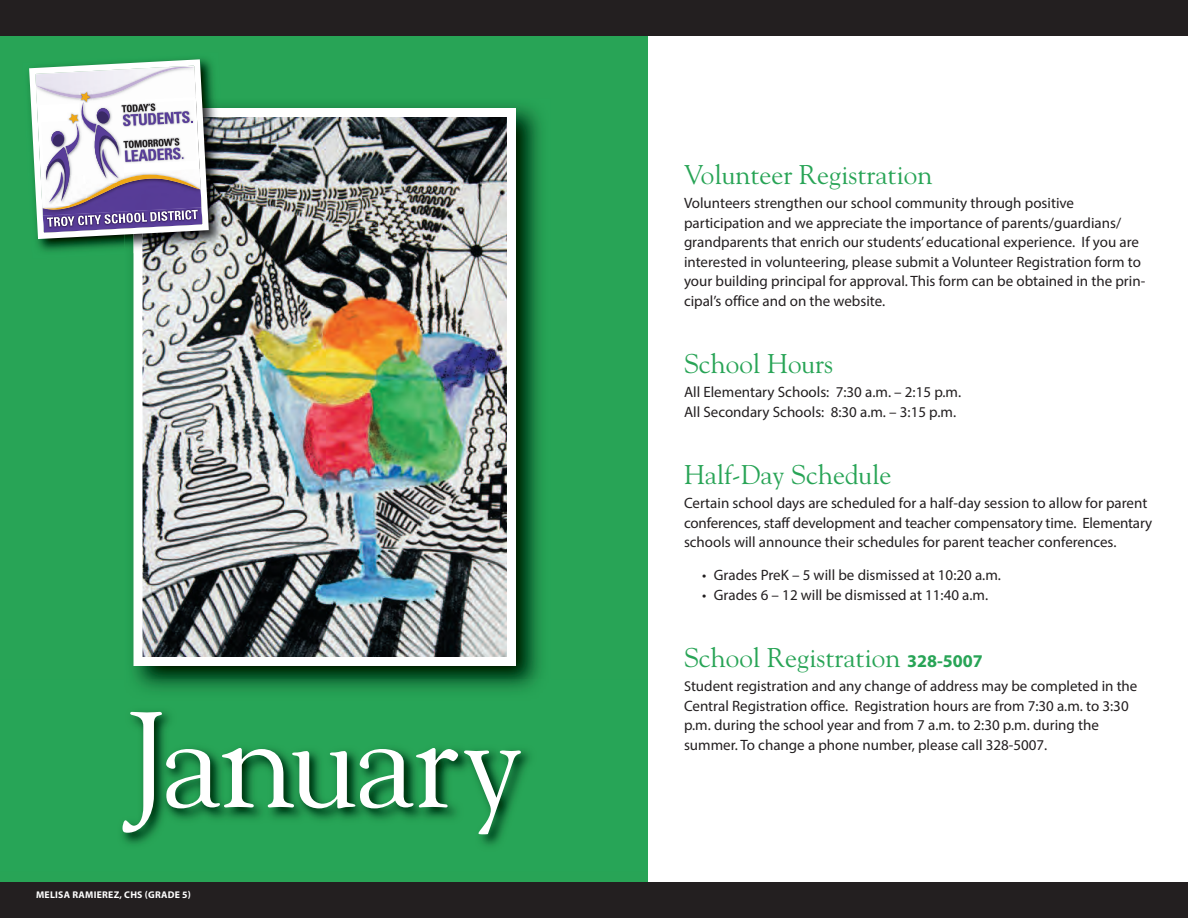
<style>
.page{position:relative;width:1188px;height:918px;background:#28a456}
.page>*{position:absolute;margin:0;border:0;box-sizing:border-box;transform-origin:0 0}
.t1{font:135px "Goudy";letter-spacing:-.015em;color:#fff}
.t2{font:27px "Goudy";color:#28a456}
.t3{font:15px/19.5px "Myriad Pro";color:#231f20}
.t4{font:700 9.75px "Myriad Pro";letter-spacing:.025em;color:#fff}
.s1{font-family:"Myriad Pro";font-weight:700;font-size:18px}
.s2{font-size:14.25px}
</style>
<div class="page">
<div style="left:648px;top:36px;width:540px;height:846px;background:#fff"></div>
<div style="left:0;top:0;width:1188px;height:36px;background:#231f20"></div>
<div style="left:0;top:882px;width:1188px;height:36px;background:#231f20"></div>
<img style="left:122px;top:711px;width:408px;height:135px">
<img style="left:132px;top:104px;width:409px;height:587px">
<img style="left:144px;top:118px;width:362px;height:538px">
<div style="left:134px;top:108px;width:382px;height:558px;border:9px solid #fff"></div>
<img style="left:37px;top:70px;width:184px;height:189px">
<img style="left:142px;top:117px;width:87px;height:136px">
<svg style="left:29px;top:58px;width:183px;height:184px;background:#b3b5c1"></svg>
<h1 class="t1" style="left:125px;top:681px;width:399px">January</h1>
<p class="t4" style="left:36px;top:891px;width:156px">MELISA RAMIEREZ, CHS (GRADE 5)</p>
<h2 class="t2" style="left:684px;top:159px;width:250px">Volunteer Registration</h2>
<p class="t3" style="left:684px;top:195px;width:463px">Volunteers strengthen our school community through positive participation and we appreciate the importance of parents/guardians/ grandparents that enrich our students’ educational experience. If you are interested in volunteering, please submit a Volunteer Registration form to your building principal for approval. This form can be obtained in the prin&shy;cipal’s office and on the website.</p>
<h2 class="t2" style="left:684px;top:348px;width:151px">School Hours</h2>
<p class="t3" style="left:684px;top:384px;width:279px">All Elementary Schools: 7:30 a.m. – 2:15 p.m.<br>All Secondary Schools: 8:30 a.m. – 3:15 p.m.</p>
<h2 class="t2" style="left:684px;top:459px;width:209px">Half-Day Schedule</h2>
<p class="t3" style="left:684px;top:495px;width:470px">Certain school days are scheduled for a half-day session to allow for parent conferences, staff development and teacher compensatory time. Elementary schools will announce their schedules for parent teacher conferences.</p>
<p class="t3" style="left:702px;top:567px;width:300px">• Grades PreK – 5 will be dismissed at 10:20 a.m.</p>
<p class="t3" style="left:702px;top:586px;width:288px">• Grades 6 – 12 will be dismissed at 11:40 a.m.</p>
<h2 class="t2" style="left:684px;top:642px;width:300px">School Registration <span class="s1">328-5007</span></h2>
<p class="t3" style="left:684px;top:678px;width:455px"><span class="s2">S</span>tudent registration and any change of address may be completed in the Central Registration office. Registration hours are from 7:30 a.m. to 3:30 p.m. during the school year and from 7 a.m. to 2:30 p.m. during the summer. To change a phone number, please call 328-5007.</p>
</div>
